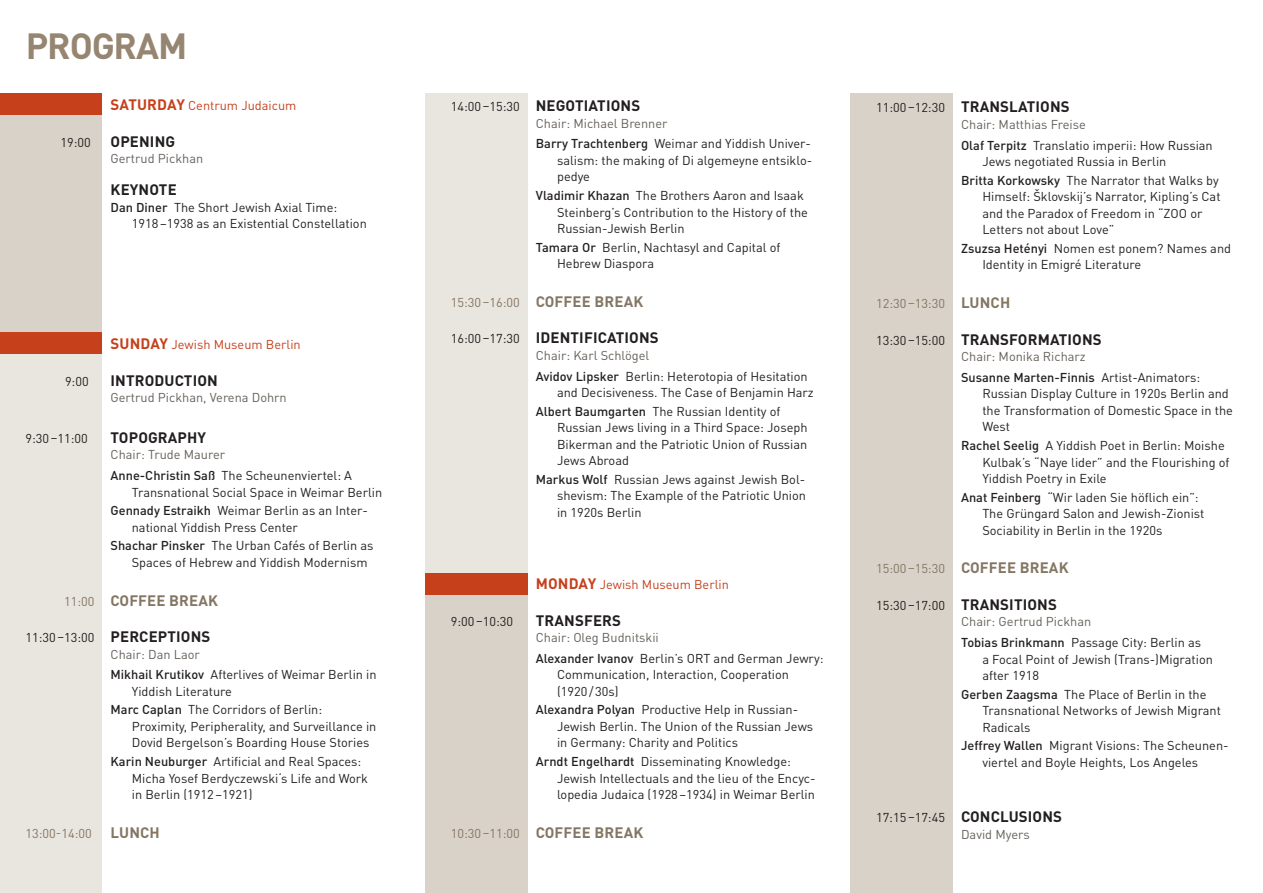
<style>
.page{position:relative;width:1263px;height:893px;background:#fff}
.page>*{position:absolute;margin:0;border:0;box-sizing:border-box;transform-origin:0 0}
.t1{font:700 36px "DIN Pro";letter-spacing:-.03em;color:#968671}
.t2{font:700 15px "DIN Pro";letter-spacing:.01em;color:#231f20}
.t3{font:700 15px "DIN Pro";letter-spacing:.01em;color:#847663}
.t4{font:12.75px/16.5px "DIN Pro";color:#231f20}
.t5{font:12.75px/16.5px "DIN Pro";color:#65605a}
.t6{font:12.75px "DIN Pro";color:#847663}
.t7{font:12.75px "DIN Pro";color:#c6401b}
.t8{font:500 12.75px/20.7px "DIN Pro";color:#231f20}
.s1{font-weight:700;font-size:15px}
.s2{font-weight:500}
.s3{color:#65605a}
.s4{font-weight:400;font-size:12.75px}
.s5{color:#231f20}
.s6{font-weight:700;font-size:15px;color:#231f20}
.s7{font-weight:400;color:#65605a}
.s8{font-weight:400}
</style>
<div class="page">
<div style="left:0;top:94px;width:102px;height:799px;background:#e9e5df"></div>
<div style="left:0;top:94px;width:102px;height:247px;background:#d9d2c8"></div>
<div style="left:425px;top:94px;width:102px;height:799px;background:#e9e5df"></div>
<div style="left:425px;top:584px;width:102px;height:309px;background:#d9d2c8"></div>
<div style="left:850px;top:94px;width:102px;height:799px;background:#d9d2c8"></div>
<div style="left:425px;top:573px;width:102px;height:21px;background:#c6401b"></div>
<div style="left:0;top:333px;width:102px;height:21px;background:#c6401b"></div>
<div style="left:0;top:94px;width:102px;height:21px;background:#c6401b"></div>
<h1 class="t1" style="left:26px;top:33px;width:163px">PROGRAM</h1>
<p class="t7" style="left:111px;top:101px;width:187px"><span class="s1">SATURDAY</span> Centrum Judaicum</p>
<p class="t4" style="left:60px;top:135px;width:32px">19:00</p>
<p class="t2" style="left:111px;top:136px;width:66px">OPENING</p>
<p class="t5" style="left:111px;top:152px;width:94px">Gertrud Pickhan</p>
<p class="t2" style="left:111px;top:185px;width:68px">KEYNOTE</p>
<p class="t4" style="left:132px;top:200px;width:237px;text-indent:-21px"><span class="s2">Dan Diner</span> The Short Jewish Axial Time:<br>1918 –1938 as an Existential Constellation</p>
<p class="t7" style="left:111px;top:340px;width:192px"><span class="s1">SUNDAY</span> Jewish Museum Berlin</p>
<p class="t4" style="left:65px;top:374px;width:25px">9:00</p>
<p class="t2" style="left:111px;top:375px;width:109px">INTRODUCTION</p>
<p class="t5" style="left:111px;top:391px;width:178px">Gertrud Pickhan, Verena Dohrn</p>
<p class="t4" style="left:26px;top:432px;width:64px">9:30 –11:00</p>
<p class="t2" style="left:111px;top:432px;width:97px">TOPOGRAPHY</p>
<p class="t4" style="left:111px;top:446px;width:243px;line-height:20.7px"><span class="s3">Chair: Trude Maurer<br></span><span class="s2">Anne-Christin Saß</span> The Scheunenviertel: A</p>
<p class="t4" style="left:111px;top:484px;width:273px;line-height:18.6px;text-indent:21px">Transnational Social Space in Weimar Berlin<br><span class="s2">Gennady Estraikh</span> Weimar Berlin as an Inter-</p>
<p class="t4" style="left:111px;top:519px;width:264px;line-height:18.6px;text-indent:21px">national Yiddish Press Center<br><span class="s2">Shachar Pinsker</span> The Urban Cafés of Berlin as</p>
<p class="t4" style="left:132px;top:556px;width:237px">Spaces of Hebrew and Yiddish Modernism</p>
<p class="t3" style="left:64px;top:595px;width:155px"><span class="s4">11:00</span> COFFEE BREAK</p>
<p class="t5" style="left:111px;top:631px;width:101px;text-indent:-85px"><span class="s5">11:30 –13:00</span> <span class="s6">PERCEPTIONS<br></span>Chair: Dan Laor</p>
<p class="t4" style="left:132px;top:668px;width:246px;text-indent:-21px"><span class="s2">Mikhail Krutikov</span> Afterlives of Weimar Berlin in<br>Yiddish Literature</p>
<p class="t4" style="left:132px;top:703px;width:246px;text-indent:-21px"><span class="s2">Marc Caplan</span> The Corridors of Berlin:<br>Proximity, Peripherality, and Surveillance in<br>Dovid Bergelson’s Boarding House Stories</p>
<p class="t4" style="left:132px;top:755px;width:238px;text-indent:-21px"><span class="s2">Karin Neuburger</span> Artificial and Real Spaces:<br>Micha Yosef Berdyczewski‘s Life and Work in Berlin (1912 –1921)</p>
<p class="t6" style="left:26px;top:829px;width:68px">13:00-14:00</p>
<p class="t3" style="left:111px;top:827px;width:51px">LUNCH</p>
<p class="t2" style="left:451px;top:101px;width:191px"><span class="s4">14:00 –15:30</span> NEGOTIATIONS</p>
<p class="t4" style="left:536px;top:114px;width:277px;line-height:20.7px"><span class="s3">Chair: Michael Brenner<br></span><span class="s2">Barry Trachtenberg</span> Weimar and Yiddish Univer-</p>
<p class="t4" style="left:557px;top:154px;width:257px">salism: the making of Di algemeyne entsiklo&shy;pedye</p>
<p class="t4" style="left:557px;top:189px;width:252px;text-indent:-21px"><span class="s2">Vladimir Khazan</span> The Brothers Aaron and Isaak<br>Steinberg’s Contribution to the History of the<br>Russian-Jewish Berlin</p>
<p class="t4" style="left:557px;top:240px;width:225px;text-indent:-21px"><span class="s2">Tamara Or</span> Berlin, Nachtasyl and Capital of<br>Hebrew Diaspora</p>
<p class="t6" style="left:451px;top:298px;width:194px">15:30 –16:00 <span class="s1">COFFEE BREAK</span></p>
<p class="t2" style="left:451px;top:333px;width:209px"><span class="s4">16:00 –17:30</span> IDENTIFICATIONS</p>
<p class="t4" style="left:536px;top:346px;width:273px;line-height:20.7px"><span class="s3">Chair: Karl Schlögel<br></span><span class="s2">Avidov Lipsker</span> Berlin: Heterotopia of Hesitation</p>
<p class="t4" style="left:536px;top:385px;width:279px;line-height:18.6px;text-indent:21px">and Decisiveness. The Case of Benjamin Harz<br><span class="s2">Albert Baumgarten</span> The Russian Identity of</p>
<p class="t4" style="left:557px;top:421px;width:252px;text-align:justify">Russian Jews living in a Third Space: Joseph Bikerman and the Patriotic Union of Russian Jews Abroad</p>
<p class="t4" style="left:557px;top:473px;width:250px;text-align:justify;text-indent:-21px"><span class="s2">Markus Wolf</span> Russian Jews against Jewish Bol&shy;she vism: The Example of the Patriotic Union in 1920s Berlin</p>
<p class="t7" style="left:536px;top:580px;width:195px"><span class="s1">MONDAY</span> Jewish Museum Berlin</p>
<p class="t4" style="left:451px;top:614px;width:64px">9:00 –10:30</p>
<p class="t2" style="left:536px;top:615px;width:87px">TRANSFERS</p>
<p class="t4" style="left:536px;top:629px;width:289px;line-height:20.7px"><span class="s3">Chair: Oleg Budnitskii<br></span><span class="s2">Alexander Ivanov</span> Berlin’s ORT and German Jewry:</p>
<p class="t4" style="left:557px;top:668px;width:234px">Communication, Interaction, Cooperation (1920 / 30s)</p>
<p class="t4" style="left:557px;top:703px;width:258px;text-indent:-21px"><span class="s2">Alexandra Polyan</span> Productive Help in Russian-<br>Jewish Berlin. The Union of the Russian Jews in Germany: Charity and Politics</p>
<p class="t4" style="left:557px;top:755px;width:260px;text-indent:-21px"><span class="s2">Arndt Engelhardt</span> Disseminating Knowledge:<br>Jewish Intellectuals and the lieu of the Encyc&shy;lopedia Judaica (1928 –1934) in Weimar Berlin</p>
<p class="t6" style="left:451px;top:829px;width:194px">10:30 –11:00 <span class="s1">COFFEE BREAK</span></p>
<p class="t2" style="left:876px;top:102px;width:195px"><span class="s4">11:00 –12:30</span> TRANSLATIONS</p>
<p class="t4" style="left:961px;top:116px;width:253px;line-height:20.7px"><span class="s3">Chair: Matthias Freise<br></span><span class="s2">Olaf Terpitz</span> Translatio imperii: How Russian</p>
<p class="t4" style="left:961px;top:154px;width:259px;line-height:18.6px;text-indent:21px">Jews negotiated Russia in Berlin<br><span class="s2">Britta Korkowsky</span> The Narrator that Walks by</p>
<p class="t4" style="left:982px;top:190px;width:240px">Himself: Šklovskij’s Narrator, Kipling’s Cat and the Paradox of Freedom in “ZOO or<br>Letters not about Love”</p>
<p class="t4" style="left:982px;top:242px;width:250px;text-indent:-21px"><span class="s2">Zsuzsa Hetényi</span> Nomen est ponem? Names and<br>Identity in Emigré Literature</p>
<p class="t6" style="left:876px;top:299px;width:136px">12:30 –13:30 <span class="s1">LUNCH</span></p>
<p class="t2" style="left:876px;top:334px;width:227px"><span class="s4">13:30 –15:00</span> TRANSFORMATIONS</p>
<p class="t8" style="left:961px;top:348px;width:241px"><span class="s7">Chair: Monika Richarz<br></span>Susanne Marten-Finnis <span class="s8">Artist-Animators:</span></p>
<p class="t4" style="left:982px;top:387px;width:252px">Russian Display Culture in 1920s Berlin and the Transformation of Domestic Space in the<br>West</p>
<p class="t4" style="left:982px;top:439px;width:249px;text-indent:-21px"><span class="s2">Rachel Seelig</span> A Yiddish Poet in Berlin: Moishe<br>Kulbak’s “Naye lider” and the Flourishing of<br>Yiddish Poetry in Exile</p>
<p class="t4" style="left:982px;top:490px;width:223px;text-indent:-21px"><span class="s2">Anat Feinberg</span> “Wir laden Sie höflich ein”:<br>The Grüngard Salon and Jewish-Zionist<br>Sociability in Berlin in the 1920s</p>
<p class="t6" style="left:876px;top:564px;width:194px">15:00 –15:30 <span class="s1">COFFEE BREAK</span></p>
<p class="t5" style="left:961px;top:598px;width:132px;text-indent:-85px"><span class="s5">15:30 –17:00</span> <span class="s6">TRANSITIONS<br></span>Chair: Gertrud Pickhan</p>
<p class="t4" style="left:982px;top:636px;width:232px;text-indent:-21px"><span class="s2">Tobias Brinkmann</span> Passage City: Berlin as<br>a Focal Point of Jewish (Trans-)Migration after 1918</p>
<p class="t4" style="left:982px;top:687px;width:240px;text-indent:-21px"><span class="s2">Gerben Zaagsma</span> The Place of Berlin in the<br>Transnational Networks of Jewish Migrant<br>Radicals</p>
<p class="t4" style="left:982px;top:739px;width:248px;text-indent:-21px"><span class="s2">Jeffrey Wallen</span> Migrant Visions: The Scheunen&shy;viertel and Boyle Heights, Los Angeles</p>
<p class="t4" style="left:961px;top:811px;width:103px;text-indent:-85px">17:15 –17:45 <span class="s1">CONCLUSIONS<br></span><span class="s3">David Myers</span></p>
</div>
